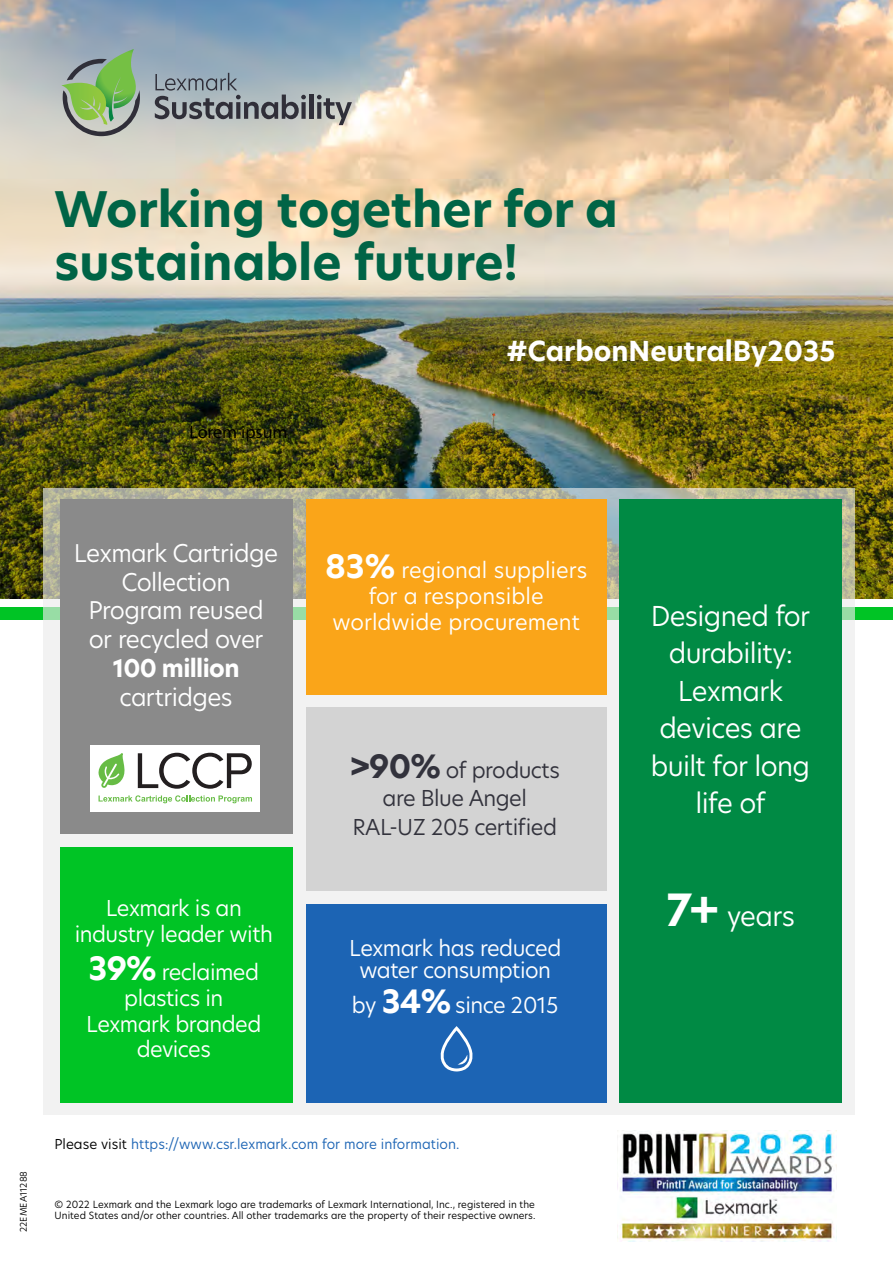
<style>
.page{position:relative;width:893px;height:1263px;background:#fff}
.page>*{position:absolute;margin:0;border:0;box-sizing:border-box;transform-origin:0 0}
.t1{font:700 48px/52.5px "TP Hero";color:#006446}
.t2{font:27px/37.5px "TP Hero";letter-spacing:-.025em;color:#fff;text-align:center}
.t3{font:700 27px "TP Hero";color:#fff}
.t4{font:24px/28.8px "TP Hero";letter-spacing:-.025em;color:#fff;text-align:center}
.t5{font:700 24px "TP Hero";letter-spacing:-.025em;color:#fff}
.t6{font:21.6px/25.8px "TP Hero";letter-spacing:-.025em;color:#fff;text-align:center}
.t7{font:21.6px/25.8px "TP Hero";color:#fff;text-align:center}
.t8{font:21.6px/28.5px "TP Hero";letter-spacing:-.025em;color:#32323c;text-align:center}
.t9{font:18px "Myriad Pro";color:#000}
.t10{font:13.5px "TP Hero";color:#1c64b4}
.t11{font:9.75px/11.7px "TP Hero";color:#000}
.t12{font:9px "TP Hero";color:#000}
.s1{font-weight:700;font-size:31.5px}
.s2{color:#000}
.s3{font-weight:700;font-size:43.5px}
</style>
<div class="page">
<div style="left:0;top:607px;width:893px;height:12px;background:#00c425"></div>
<img style="left:0;top:0;width:893px;height:598px">
<svg style="left:155px;top:73px;width:151px;height:46px;background:#8a949c"></svg>
<hr style="left:309px;top:95px;width:4px;height:24px;background:#302f39">
<svg style="left:317px;top:95px;width:35px;height:30px"></svg>
<svg style="left:61px;top:49px;width:79px;height:87px;background:#8eae81"></svg>
<svg style="left:44px;top:488px;width:811px;height:626px;fill:#f2f2f2"></svg>
<div style="left:306px;top:499px;width:300px;height:195px;background:#faa519"></div>
<div style="left:620px;top:499px;width:222px;height:603px;background:#008a44"></div>
<div style="left:306px;top:707px;width:300px;height:183px;background:#d3d3d3"></div>
<div style="left:306px;top:904px;width:300px;height:198px;background:#1c64b4"></div>
<svg style="left:440px;top:1026px;width:33px;height:45px"></svg>
<div style="left:60px;top:847px;width:232px;height:255px;background:#00c425"></div>
<div style="left:60px;top:499px;width:232px;height:334px;background:#8a8a8a"></div>
<div style="left:90px;top:745px;width:170px;height:66px;background:#fff"></div>
<svg style="left:138px;top:752px;width:114px;height:36px"></svg>
<svg style="left:98px;top:753px;width:27px;height:35px"></svg>
<svg style="left:99px;top:795px;width:153px;height:8px"></svg>
<img style="left:620px;top:1130px;width:216px;height:111px">
<h1 class="t1" style="left:55px;top:184px;width:565px">Working together for a sustainable future!</h1>
<h3 class="t9" style="left:189px;top:420px;width:100px">Lorem ipsum</h3>
<h2 class="t3" style="left:506px;top:332px;width:330px">#CarbonNeutralBy2035</h2>
<h3 class="t4" style="left:74px;top:538px;width:206px">Lexmark Cartridge<br>Collection<br>Program reused or recycled over</h3>
<h3 class="t5" style="left:113px;top:652px;width:128px">100 million</h3>
<h3 class="t4" style="left:120px;top:682px;width:115px">cartridges</h3>
<h3 class="t6" style="left:75px;top:895px;width:200px">Lexmark is an industry leader with</h3>
<h3 class="t6" style="left:86px;top:958px;width:177px"><span class="s1">39%</span> reclaimed plastics in<br>Lexmark branded devices</h3>
<h3 class="t7" style="left:325px;top:556px;width:264px"><span class="s1">83%</span> regional suppliers for a responsible worldwide procurement</h3>
<h3 class="t8" style="left:349px;top:755px;width:212px"><span class="s1">&gt;90%</span> of products are Blue Angel<br>RAL-UZ 205 certified</h3>
<h3 class="t6" style="left:349px;top:936px;width:214px;line-height:22.5px">Lexmark has reduced water consumption</h3>
<h3 class="t6" style="left:352px;top:991px;width:208px">by <span class="s1">34%</span> since 2015</h3>
<p class="t12" style="left:18px;top:1232px;width:63px;rotate:-90deg">22EMEA11288</p>
<h3 class="t10" style="left:55px;top:1135px;width:406px"><span class="s2">Please visit</span> https://www.csr.lexmark.com for more information.</h3>
<p class="t11" style="left:55px;top:1198px;width:482px">© 2022 Lexmark and the Lexmark logo are trademarks of Lexmark International, Inc., registered in the<br>United States and/or other countries. All other trademarks are the property of their respective owners.</p>
<h2 class="t2" style="left:651px;top:596px;width:161px">Designed for durability:<br>Lexmark devices are built for long life of</h2>
<h2 class="t2" style="left:666px;top:896px;width:130px"><span class="s3">7+</span> years</h2>
</div>
